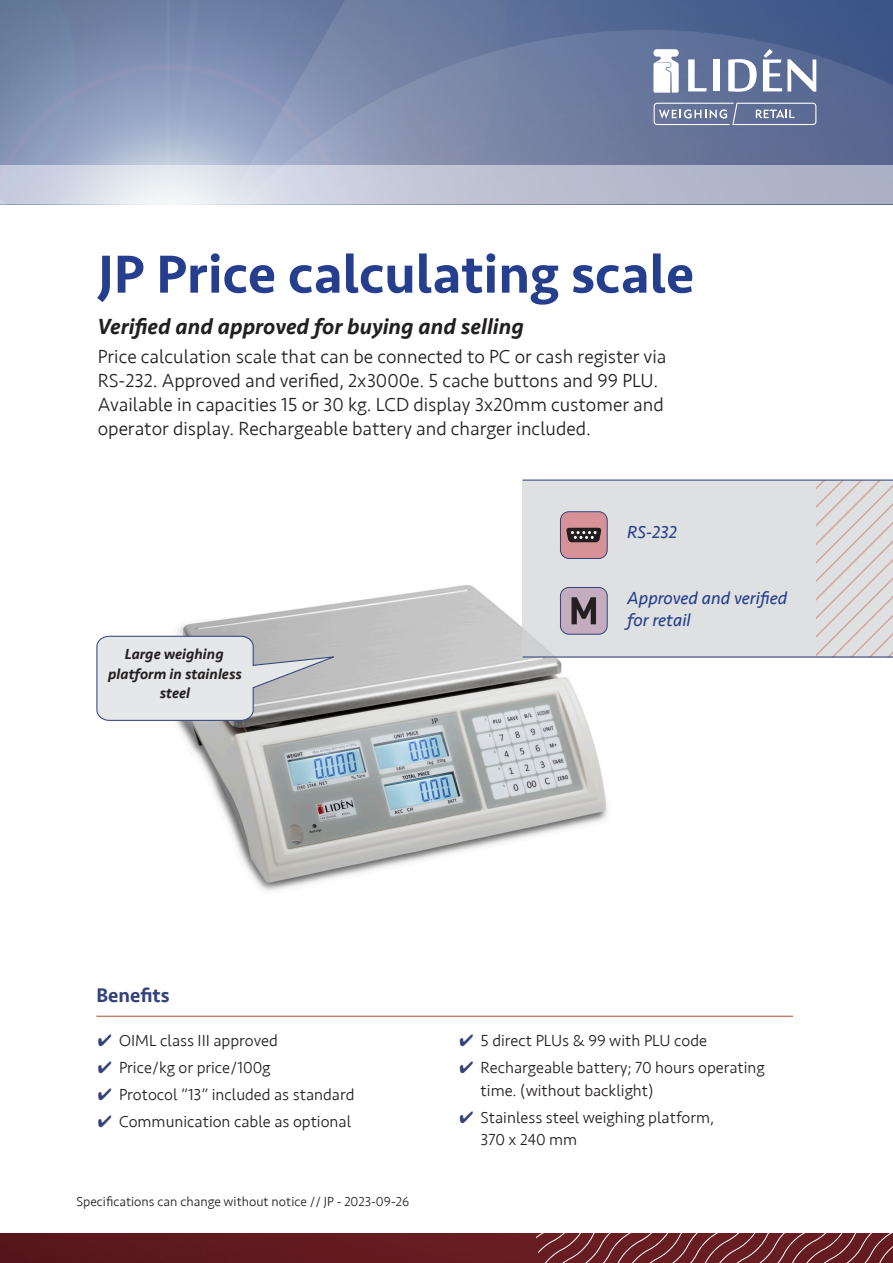
<style>
.page{position:relative;width:893px;height:1263px;background:#fff}
.page>*{position:absolute;margin:0;border:0;box-sizing:border-box;transform-origin:0 0}
.Produktnamn{font:500 55.5px "Seravek";color:#253f8e}
.Rubrik_ingress{font:italic 500 22.5px "Seravek";color:#231f20}
.Rubrik_fördelar{font:500 20.25px "Seravek";color:#34427c}
.Ingress{font:300 19.5px/24px "Seravek";color:#231f20}
.Produktbeskrivning{font:italic 18px/22.5px "Seravek";color:#253f8e}
.t1{font:300 16.5px/22.5px "Seravek";color:#231f20}
.Pratbubblor{font:italic 500 15px/19.5px "Seravek";color:#231f20;text-align:center}
.t2{font:300 13.5px "Seravek";color:#231f20}
.s1{color:#34427c}
</style>
<div class="page">
<svg style="left:0;top:0;width:893px;height:166px;background:#667aa0"></svg>
<svg style="left:84px;top:30px;width:809px;height:136px;background:#7886a9"></svg>
<svg style="left:0;top:166px;width:893px;height:38px;background:#c4c9d7"></svg>
<img style="left:0;top:1233px;width:533px;height:30px">
<svg style="left:670px;top:1017px;width:9px;height:246px"></svg>
<svg style="left:679px;top:1017px;width:8px;height:246px"></svg>
<svg style="left:687px;top:1017px;width:9px;height:246px"></svg>
<svg style="left:696px;top:1017px;width:9px;height:246px"></svg>
<svg style="left:705px;top:1017px;width:8px;height:246px"></svg>
<svg style="left:713px;top:1016px;width:81px;height:247px"></svg>
<svg style="left:722px;top:1021px;width:171px;height:242px"></svg>
<img style="left:176px;top:559px;width:458px;height:332px">
<hr style="left:96px;top:1015px;width:697px;height:2px;background:#c3806c">
<svg style="left:654px;top:103px;width:162px;height:22px;background:#7f8bab"></svg>
<svg style="left:653px;top:49px;width:26px;height:44px"></svg>
<svg style="left:688px;top:59px;width:19px;height:32px"></svg>
<div style="left:713px;top:59px;width:7px;height:32px;background:#fff"></div>
<svg style="left:728px;top:59px;width:29px;height:33px"></svg>
<svg style="left:763px;top:49px;width:53px;height:43px"></svg>
<svg style="left:96px;top:635px;width:245px;height:86px;background:#cfd0d3"></svg>
<div style="left:523px;top:480px;width:370px;height:177px;background:#dfe0e1"></div>
<svg style="left:816px;top:481px;width:77px;height:175px"></svg>
<svg style="left:560px;top:512px;width:47px;height:46px;background:#b07d82"></svg>
<div style="left:560px;top:511px;width:47px;height:48px;border:1px solid #34427c;border-radius:9px"></div>
<svg style="left:560px;top:587px;width:47px;height:47px;background:#9e8c99"></svg>
<div style="left:560px;top:587px;width:47px;height:47px;border:1px solid #34427c;border-radius:9px"></div>
<hr style="left:523px;top:656px;width:370px;height:1px;background:#34427c">
<hr style="left:523px;top:480px;width:370px;height:1px;background:#34427c">
<p class="Produktnamn" style="left:98px;top:240px;width:598px">JP Price calculating scale</p>
<p class="Rubrik_ingress" style="left:98px;top:313px;width:428px">Verified and approved for buying and selling</p>
<p class="Ingress" style="left:98px;top:344px;width:570px">Price calculation scale that can be connected to PC or cash register via RS-232. Approved and verified, 2x3000e. 5 cache buttons and 99 PLU.<br>Available in capacities 15 or 30 kg. LCD display 3x20mm customer and operator display. Rechargeable battery and charger included.</p>
<p class="Produktbeskrivning" style="left:627px;top:521px;width:51px">RS-232</p>
<p class="Pratbubblor" style="left:108px;top:644px;width:135px">Large weighing platform in stainless steel</p>
<p class="Produktbeskrivning" style="left:627px;top:586px;width:162px">Approved and verified for retail</p>
<p class="Rubrik_fördelar" style="left:96px;top:983px;width:75px">Benefits</p>
<p class="t1" style="left:98px;top:1030px;width:182px"><span class="s1">✔</span> OIML class III approved</p>
<p class="t1" style="left:98px;top:1057px;width:174px"><span class="s1">✔</span> Price/kg or price/100g</p>
<p class="t1" style="left:98px;top:1083px;width:258px"><span class="s1">✔</span> Protocol ”13” included as standard</p>
<p class="t1" style="left:98px;top:1110px;width:255px"><span class="s1">✔</span> Communication cable as optional</p>
<p class="t2" style="left:77px;top:1194px;width:334px">Specifications can change without notice // JP - 2023-09-26</p>
<p class="t1" style="left:459px;top:1030px;width:249px"><span class="s1">✔</span> 5 direct PLUs &amp; 99 with PLU code</p>
<p class="t1" style="left:481px;top:1057px;width:286px;text-indent:-21px"><span class="s1">✔</span> Rechargeable battery; 70 hours operating time. (without backlight)</p>
<p class="t1" style="left:481px;top:1106px;width:235px;text-indent:-21px"><span class="s1">✔</span> Stainless steel weighing platform,<br>370 x 240 mm</p>
</div>
